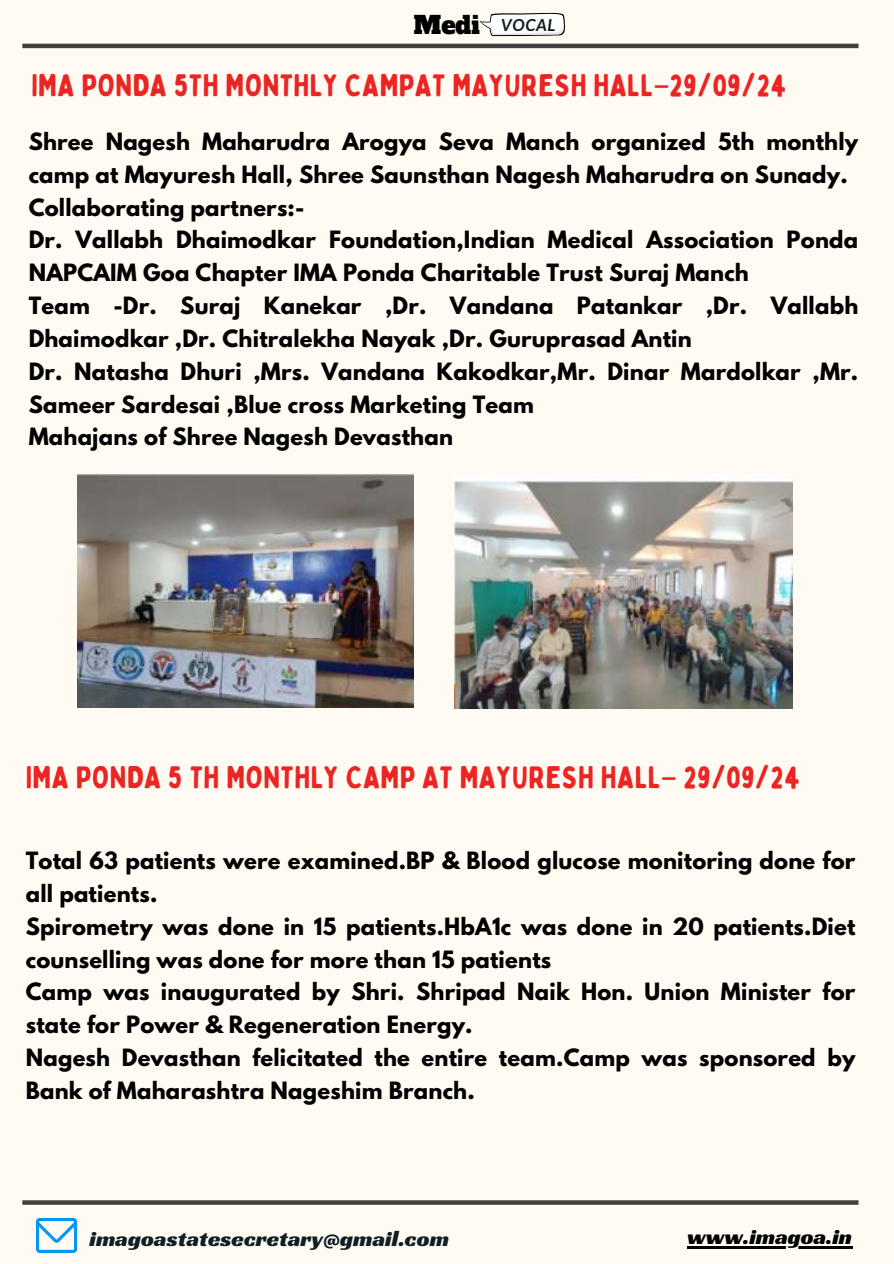
<style>
.page{position:relative;width:894px;height:1264px;background:#fff}
.page>*{position:absolute;margin:0;border:0;box-sizing:border-box;transform-origin:0 0}
.t1{font:31.2px "Bobby Jones Soft";letter-spacing:.01em;color:#eb2523}
.t2{font:22.5px "Racing Sans One";letter-spacing:.005em;color:#101f24}
.t3{font:22.5px "Racing Sans One";color:#000}
.t4{font:700 21.15px/32.8px "League Spartan";letter-spacing:.01em;color:#000}
.t5{font:italic 700 16.65px "Lato";letter-spacing:.045em;color:#101f24}
.s1{font-family:"Alfa Slab One";font-weight:400;font-style:normal;font-size:24px;color:#000}
.s2{font-family:"Noto Sans Gurmukhi"}
</style>
<div class="page">
<div style="left:0;top:0;width:893px;height:1263px;background:#fffbf2"></div>
<svg style="left:22px;top:1200px;width:836px;height:4px;background:#4f4b47"></svg>
<svg style="left:36px;top:1217px;width:41px;height:35px"></svg>
<hr style="left:22px;top:44px;width:836px;height:4px;background:#423e3a">
<svg style="left:480px;top:13px;width:85px;height:23px"></svg>
<img style="left:455px;top:474px;width:337px;height:234px">
<hr style="left:687px;top:1246px;width:164px;height:2px;background:#000">
<img style="left:77px;top:474px;width:337px;height:234px">
<p class="t5" style="left:414px;top:15px;width:143px"><span class="s1">Medi</span> VOCAL</p>
<h1 class="t1" style="left:31px;top:66px;width:756px">IMA PONDA 5TH MONTHLY CAMPAT MAYURESH HALL<span class="s2">–</span>29/09/24</h1>
<p class="t4" style="left:29px;top:128px;width:830px">Shree Nagesh Maharudra Arogya Seva Manch organized 5th monthly camp at Mayuresh Hall, Shree Saunsthan Nagesh Maharudra on Sunady.<br>Collaborating partners:-<br>Dr. Vallabh Dhaimodkar Foundation,Indian Medical Association Ponda NAPCAIM Goa Chapter IMA Ponda Charitable Trust Suraj Manch<br>Team -Dr. Suraj Kanekar ,Dr. Vandana Patankar ,Dr. Vallabh Dhaimodkar ,Dr. Chitralekha Nayak ,Dr. Guruprasad Antin<br>Dr. Natasha Dhuri ,Mrs. Vandana Kakodkar,Mr. Dinar Mardolkar ,Mr.<br>Sameer Sardesai ,Blue cross Marketing Team<br>Mahajans of Shree Nagesh Devasthan</p>
<h1 class="t1" style="left:26px;top:758px;width:776px">IMA PONDA 5 TH MONTHLY CAMP AT MAYURESH HALL<span class="s2">–</span> 29/09/24</h1>
<p class="t4" style="left:26px;top:847px;width:830px">Total 63 patients were examined.BP &amp; Blood glucose monitoring done for all patients.<br>Spirometry was done in 15 patients.HbA1c was done in 20 patients.Diet counselling was done for more than 15 patients<br>Camp was inaugurated by Shri. Shripad Naik Hon. Union Minister for state for Power &amp; Regeneration Energy.<br>Nagesh Devasthan felicitated the entire team.Camp was sponsored by Bank of Maharashtra Nageshim Branch.</p>
<p class="t2" style="left:89px;top:1223px;width:361px">imagoastatesecretary@gmail.com</p>
<p class="t3" style="left:687px;top:1222px;width:166px">www.imagoa.in</p>
</div>
